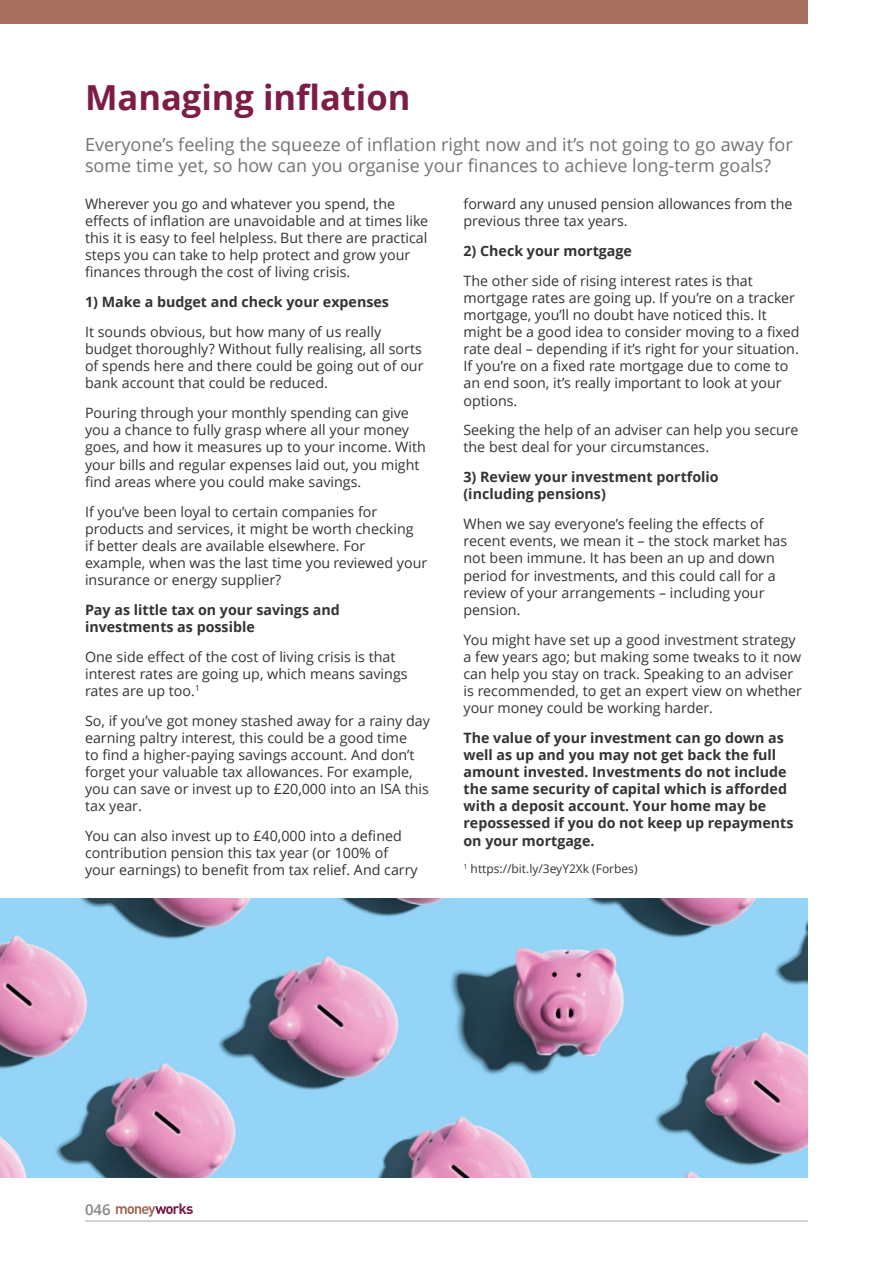
<style>
.page{position:relative;width:893px;height:1263px;background:#fff}
.page>*{position:absolute;margin:0;border:0;box-sizing:border-box;transform-origin:0 0}
.t1{font:700 34.5px "Open Sans";color:#7d1c47}
.t2{font:18px/21.6px "Open Sans";color:#757272}
.t3{font:600 15px "Open Sans";color:#878787}
.t4{font:14.25px/17.1px "Open Sans";color:#333}
.t5{font:700 14.25px/17.1px "Open Sans";color:#333}
.t6{font:12px "Open Sans";color:#333}
</style>
<div class="page">
<hr style="left:85px;top:1220px;width:723px;height:1px;background:#b2b2b2">
<img style="left:0;top:898px;width:808px;height:280px">
<svg style="left:116px;top:1203px;width:77px;height:14px"></svg>
<div style="left:0;top:0;width:808px;height:24px;background:#a76f5f"></div>
<h1 class="t1" style="left:85px;top:84px;width:327px">Managing inflation</h1>
<p class="t2" style="left:85px;top:135px;width:709px">Everyone’s feeling the squeeze of inflation right now and it’s not going to go away for some time yet, so how can you organise your finances to achieve long-term goals?</p>
<p class="t4" style="left:85px;top:197px;width:345px">Wherever you go and whatever you spend, the effects of inflation are unavoidable and at times like this it is easy to feel helpless. But there are practical steps you can take to help protect and grow your finances through the cost of living crisis.</p>
<p class="t5" style="left:85px;top:295px;width:305px">1) Make a budget and check your expenses</p>
<p class="t4" style="left:85px;top:325px;width:340px">It sounds obvious, but how many of us really budget thoroughly? Without fully realising, all sorts of spends here and there could be going out of our bank account that could be reduced.</p>
<p class="t4" style="left:85px;top:406px;width:342px">Pouring through your monthly spending can give you a chance to fully grasp where all your money goes, and how it measures up to your income. With your bills and regular expenses laid out, you might find areas where you could make savings.</p>
<p class="t4" style="left:85px;top:504px;width:344px">If you’ve been loyal to certain companies for products and services, it might be worth checking<br>if better deals are available elsewhere. For example, when was the last time you reviewed your insurance or energy supplier?</p>
<p class="t5" style="left:85px;top:602px;width:256px">Pay as little tax on your savings and investments as possible</p>
<p class="t4" style="left:85px;top:649px;width:324px">One side effect of the cost of living crisis is that interest rates are going up, which means savings rates are up too.<sup>1</sup></p>
<p class="t4" style="left:85px;top:713px;width:346px">So, if you’ve got money stashed away for a rainy day earning paltry interest, this could be a good time<br>to find a higher-paying savings account. And don’t forget your valuable tax allowances. For example, you can save or invest up to £20,000 into an ISA this tax year.</p>
<p class="t4" style="left:85px;top:829px;width:334px">You can also invest up to £40,000 into a defined contribution pension this tax year (or 100% of your earnings) to benefit from tax relief. And carry</p>
<p class="t4" style="left:463px;top:197px;width:330px">forward any unused pension allowances from the previous three tax years.</p>
<p class="t5" style="left:463px;top:244px;width:170px">2) Check your mortgage</p>
<p class="t4" style="left:463px;top:273px;width:337px">The other side of rising interest rates is that mortgage rates are going up. If you’re on a tracker mortgage, you’ll no doubt have noticed this. It might be a good idea to consider moving to a fixed rate deal – depending if it’s right for your situation.<br>If you’re on a fixed rate mortgage due to come to an end soon, it’s really important to look at your options.</p>
<p class="t4" style="left:463px;top:423px;width:336px">Seeking the help of an adviser can help you secure the best deal for your circumstances.</p>
<p class="t5" style="left:463px;top:470px;width:257px">3) Review your investment portfolio (including pensions)</p>
<p class="t4" style="left:463px;top:517px;width:325px">When we say everyone’s feeling the effects of recent events, we mean it – the stock market has not been immune. It has been an up and down period for investments, and this could call for a review of your arrangements – including your pension.</p>
<p class="t4" style="left:463px;top:632px;width:340px">You might have set up a good investment strategy a few years ago; but making some tweaks to it now can help you stay on track. Speaking to an adviser is recommended, to get an expert view on whether your money could be working harder.</p>
<p class="t5" style="left:463px;top:731px;width:331px">The value of your investment can go down as well as up and you may not get back the full amount invested. Investments do not include the same security of capital which is afforded with a deposit account. Your home may be repossessed if you do not keep up repayments on your mortgage.</p>
<p class="t6" style="left:463px;top:863px;width:176px"><sup>1</sup> https://bit.ly/3eyY2Xk (Forbes)</p>
<p class="t3" style="left:85px;top:1204px;width:27px">046</p>
</div>
